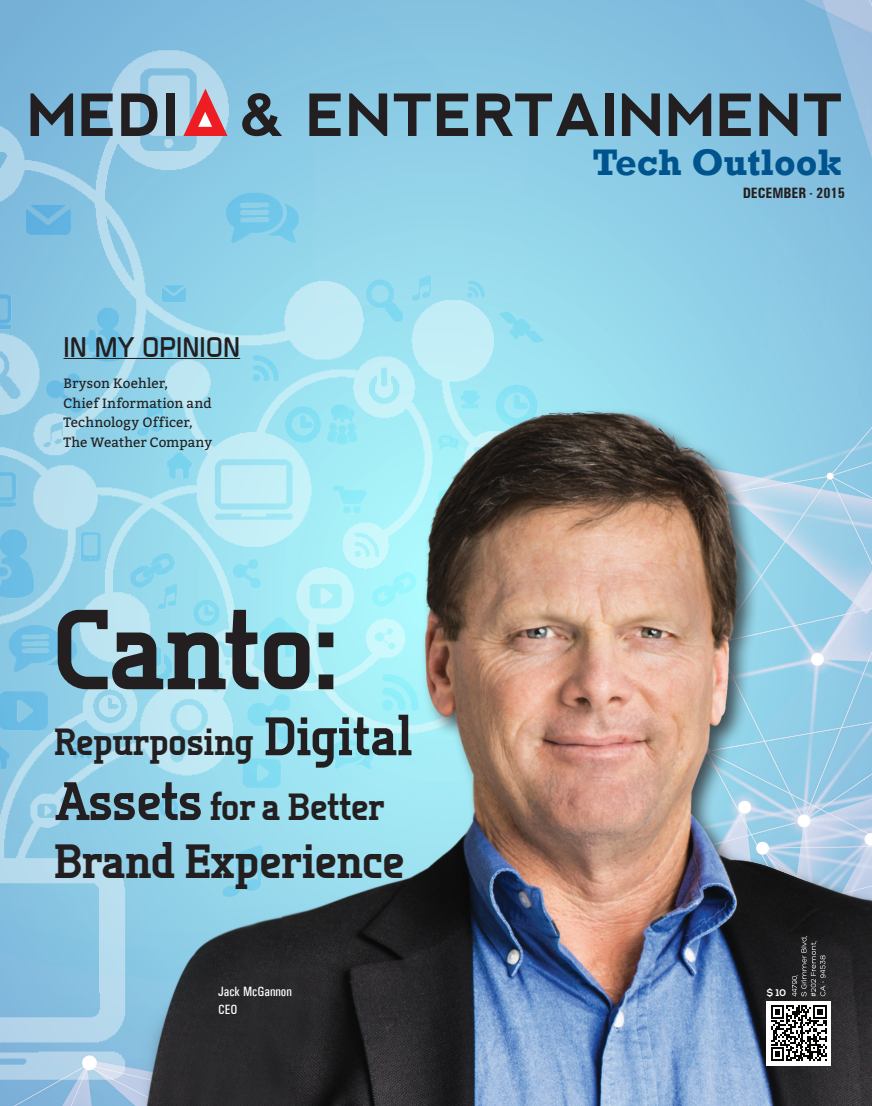
<style>
.page{position:relative;width:872px;height:1106px;background:#fff}
.page>*{position:absolute;margin:0;border:0;box-sizing:border-box;transform-origin:0 0}
.t1{font:800 113.4px "Tertre";letter-spacing:-.01em;color:#231f20}
.t2{font:700 58.05px "nevis";color:#231f20}
.t3{font:800 48px "Tertre";color:#231f20}
.t4{font:700 37.95px "Rockwell";color:#00548e}
.t5{font:800 37.8px/64.8px "Tertre";color:#231f20}
.t6{font:27px "Bazouk S Si";color:#231f20}
.t7{font:700 condensed 15px "Univers";color:#231f20}
.t8{font:13.5px/19.5px "Bitter";letter-spacing:.005em;color:#231f20}
.t9{font:500 condensed 13.5px/18px "Univers";color:#fff}
.t10{font:700 9.6px "Nexa";color:#fff}
.s1{font-size:54px}
</style>
<div class="page">
<svg style="left:0;top:0;width:872px;height:380px"></svg>
<img style="left:0;top:17px;width:624px;height:1089px">
<img style="left:128px;top:380px;width:744px;height:726px">
<svg style="left:791px;top:936px;width:34px;height:60px"></svg>
<div style="left:766px;top:1000px;width:64px;height:65px;background:#fff"></div>
<svg style="left:771px;top:1005px;width:55px;height:56px"></svg>
<svg style="left:183px;top:89px;width:44px;height:47px"></svg>
<hr style="left:63px;top:358px;width:177px;height:1px;background:#231f20">
<h2 class="t2" style="left:27px;top:82px;width:818px">MEDI &amp; ENTERTAINMENT</h2>
<h3 class="t4" style="left:592px;top:139px;width:251px">Tech Outlook</h3>
<h3 class="t6" style="left:63px;top:334px;width:178px">IN MY OPINION</h3>
<p class="t8" style="left:63px;top:374px;width:150px">Bryson Koehler,<br>Chief Information and<br>Technology Officer,<br>The Weather Company</p>
<h1 class="t1" style="left:53px;top:578px;width:286px">Canto:</h1>
<h3 class="t5" style="left:54px;top:708px;width:359px">Repurposing <span class="s1">Digital<br>Assets</span> for a Better</h3>
<h3 class="t3" style="left:54px;top:830px;width:351px">Brand Experience</h3>
<p class="t9" style="left:218px;top:982px;width:75px">Jack McGannon<br>CEO</p>
<p class="t7" style="left:742px;top:183px;width:104px">DECEMBER - 2015</p>
<p class="t10" style="left:766px;top:987px;width:21px">$ 10</p>
</div>
